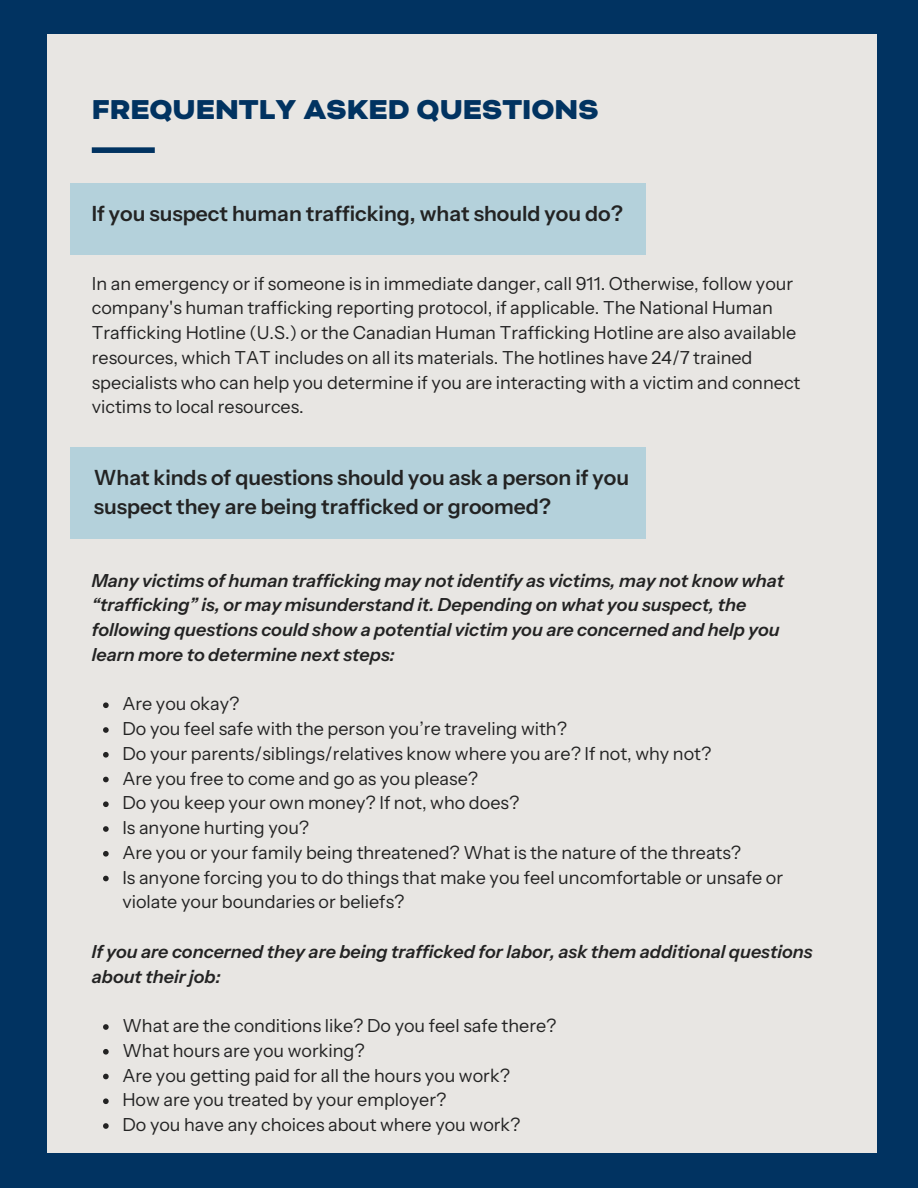
<style>
.page{position:relative;width:918px;height:1188px;background:#013361}
.page>*{position:absolute;margin:0;border:0;box-sizing:border-box;transform-origin:0 0}
.t1{font:900 31.5px "Bicyclette";color:#013361}
.t2{font:600 21px/29.2px "Instrument Sans";color:#232323}
.t3{font:18px/24.8px "Instrument Sans";color:#232323}
.t4{font:italic 600 18px/24.8px "Instrument Sans";color:#232323}
</style>
<div class="page">
<div style="left:47px;top:35px;width:829px;height:1118px;background:#e8e6e3"></div>
<div style="left:70px;top:448px;width:576px;height:91px;background:#b4d1db"></div>
<div style="left:70px;top:183px;width:576px;height:71px;background:#b4d1db"></div>
<svg style="left:103px;top:702px;width:6px;height:6px"></svg>
<svg style="left:103px;top:727px;width:6px;height:6px"></svg>
<svg style="left:103px;top:752px;width:6px;height:6px"></svg>
<svg style="left:103px;top:777px;width:6px;height:5px"></svg>
<svg style="left:103px;top:801px;width:6px;height:6px"></svg>
<svg style="left:103px;top:826px;width:6px;height:6px"></svg>
<svg style="left:103px;top:851px;width:6px;height:6px"></svg>
<svg style="left:103px;top:876px;width:6px;height:5px"></svg>
<svg style="left:103px;top:1024px;width:6px;height:6px"></svg>
<svg style="left:103px;top:1049px;width:6px;height:6px"></svg>
<svg style="left:103px;top:1074px;width:6px;height:5px"></svg>
<svg style="left:103px;top:1098px;width:6px;height:6px"></svg>
<svg style="left:103px;top:1123px;width:6px;height:6px"></svg>
<div style="left:92px;top:147px;width:63px;height:6px;background:#013361"></div>
<h1 class="t1" style="left:92px;top:90px;width:508px">FREQUENTLY ASKED QUESTIONS</h1>
<h2 class="t2" style="left:92px;top:198px;width:533px">If you suspect human trafficking, what should you do?</h2>
<p class="t3" style="left:92px;top:271px;width:710px">In an emergency or if someone is in immediate danger, call 911. Otherwise, follow your company's human trafficking reporting protocol, if applicable. The National Human Trafficking Hotline (U.S.) or the Canadian Human Trafficking Hotline are also available resources, which TAT includes on all its materials. The hotlines have 24/7 trained specialists who can help you determine if you are interacting with a victim and connect victims to local resources.</p>
<h2 class="t2" style="left:94px;top:463px;width:537px">What kinds of questions should you ask a person if you suspect they are being trafficked or groomed?</h2>
<h3 class="t4" style="left:92px;top:568px;width:694px">Many victims of human trafficking may not identify as victims, may not know what “trafficking” is, or may misunderstand it. Depending on what you suspect, the following questions could show a potential victim you are concerned and help you learn more to determine next steps:</h3>
<p class="t3" style="left:122px;top:691px;width:119px">Are you okay?</p>
<p class="t3" style="left:122px;top:716px;width:446px">Do you feel safe with the person you’re traveling with?</p>
<p class="t3" style="left:122px;top:741px;width:590px">Do your parents/siblings/relatives know where you are? If not, why not?</p>
<p class="t3" style="left:122px;top:766px;width:357px">Are you free to come and go as you please?</p>
<p class="t3" style="left:122px;top:790px;width:398px">Do you keep your own money? If not, who does?</p>
<p class="t3" style="left:122px;top:815px;width:188px">Is anyone hurting you?</p>
<p class="t3" style="left:122px;top:840px;width:620px">Are you or your family being threatened? What is the nature of the threats?</p>
<p class="t3" style="left:122px;top:865px;width:662px">Is anyone forcing you to do things that make you feel uncomfortable or unsafe or violate your boundaries or beliefs?</p>
<h3 class="t4" style="left:92px;top:939px;width:722px">If you are concerned they are being trafficked for labor, ask them additional questions about theirjob:</h3>
<p class="t3" style="left:122px;top:1013px;width:436px">What are the conditions like? Do you feel safe there?</p>
<p class="t3" style="left:122px;top:1038px;width:244px">What hours are you working?</p>
<p class="t3" style="left:122px;top:1063px;width:389px">Are you getting paid for all the hours you work?</p>
<p class="t3" style="left:122px;top:1087px;width:325px">How are you treated by your employer?</p>
<p class="t3" style="left:122px;top:1112px;width:400px">Do you have any choices about where you work?</p>
</div>
